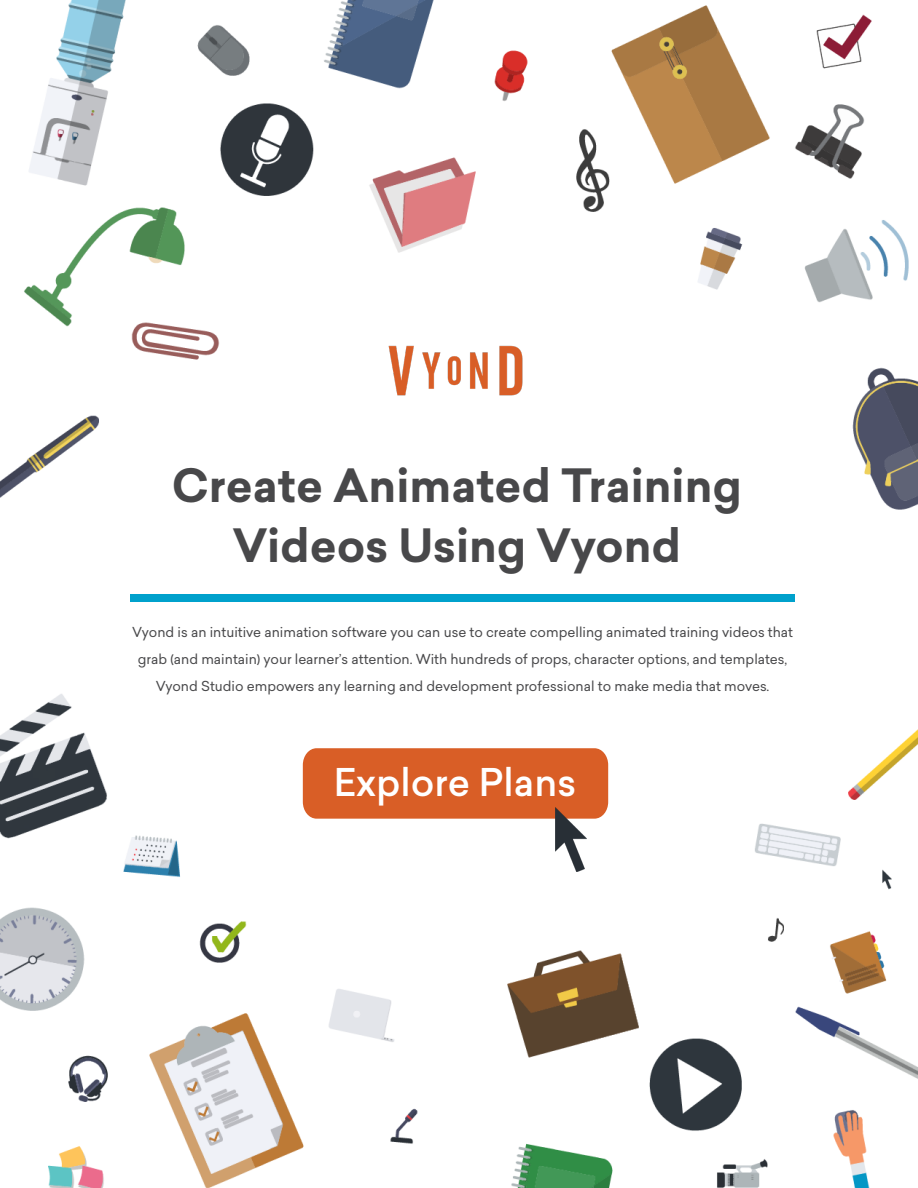
<style>
.page{position:relative;width:918px;height:1188px;background:#fff}
.page>*{position:absolute;margin:0;border:0;box-sizing:border-box;transform-origin:0 0}
.t1{font:700 45px/60px "Sailec";color:#48484a;text-align:center}
.t2{font:500 37.5px "Sailec";color:#fff}
.t3{font:13.5px/27px "Sailec";color:#48484a;text-align:center}
</style>
<div class="page">
<img style="left:0;top:0;width:918px;height:1188px">
<div style="left:130px;top:594px;width:665px;height:7px;background:#00a1cc"></div>
<img style="left:371px;top:328px;width:169px;height:84px">
<div style="left:303px;top:748px;width:305px;height:71px;background:#d95e26"></div>
<img style="left:555px;top:808px;width:32px;height:64px">
<h1 class="t1" style="left:172px;top:456px;width:571px">Create Animated Training<br>Videos Using Vyond</h1>
<p class="t3" style="left:132px;top:618px;width:663px">Vyond is an intuitive animation software you can use to create compelling animated training videos that grab (and maintain) your learner’s attention. With hundreds of props, character options, and templates,<br>Vyond Studio empowers any learning and development professional to make media that moves.</p>
<h2 class="t2" style="left:334px;top:756px;width:244px">Explore Plans</h2>
</div>
